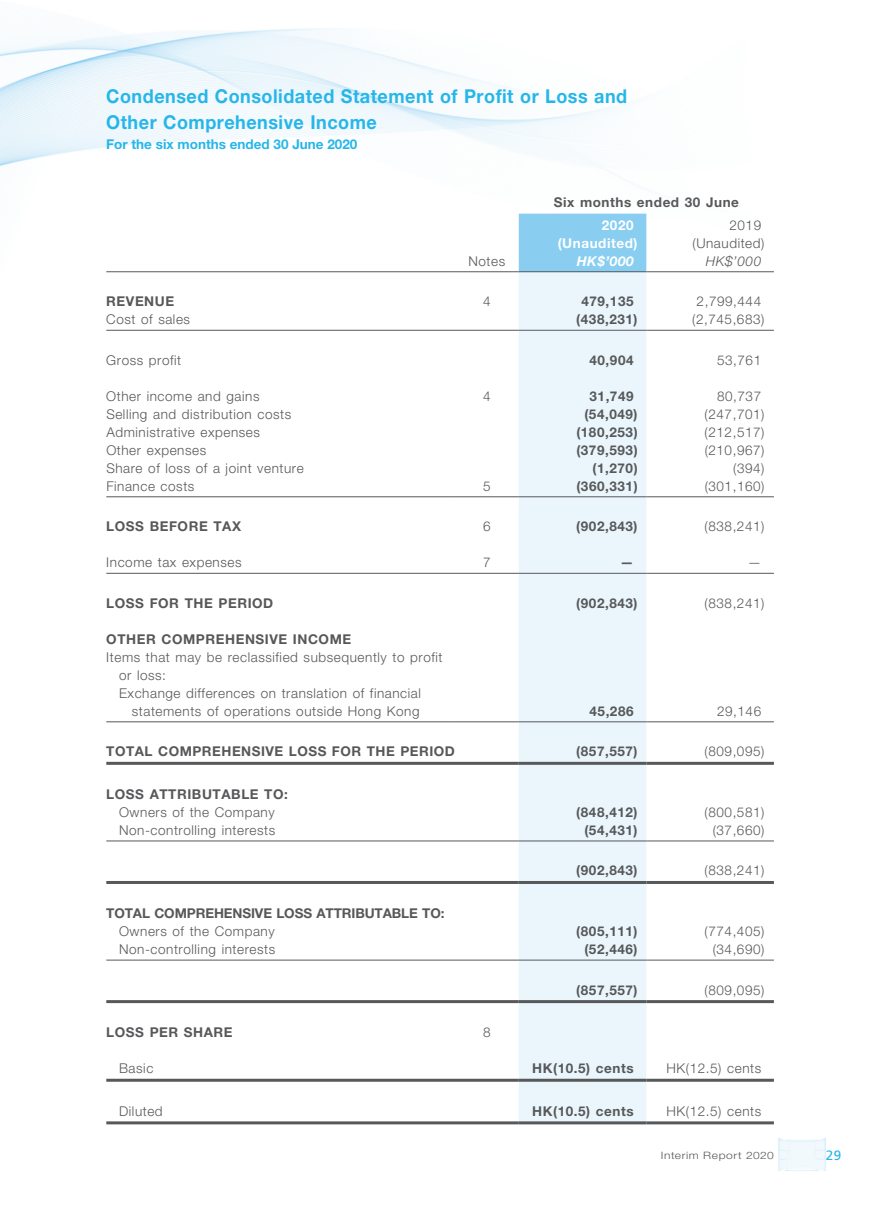
<style>
.page{position:relative;width:893px;height:1212px;background:#fff}
.page>*{position:absolute;margin:0;border:0;box-sizing:border-box;transform-origin:0 0}
.t1{font:700 19.2px/25.5px "Helvetica Neue";letter-spacing:.03em;color:#26b6ea;scale:.94 1}
.t2{font:300 13.5px/18px "Helvetica Neue";letter-spacing:.04em;color:#57585a;text-align:right}
.t3{font:700 13.5px "Helvetica Neue";letter-spacing:.04em;color:#57585a}
.t4{font:700 13.5px "Helvetica Neue";letter-spacing:-.01em;color:#57585a}
.t5{font:700 13.5px "Helvetica Neue";color:#26b6ea}
.t6{font:700 13.5px/18px "Helvetica Neue";letter-spacing:.04em;color:#fff;text-align:right}
.t7{font:italic 700 13.5px "Helvetica Neue";color:#fff}
.t8{font:italic 300 13.5px "Helvetica Neue";color:#57585a}
.t9{font:13.5px "Frutiger";color:#26b6ea}
.t10{font:300 10.2px "Helvetica Neue";letter-spacing:.045em;color:#57585a;scale:1.18 1}
</style>
<div class="page">
<img style="left:0;top:28px;width:774px;height:976px">
<img style="left:778px;top:1138px;width:48px;height:33px">
<div style="left:519px;top:214px;width:127px;height:57px;background:#89cef1"></div>
<div style="left:519px;top:272px;width:127px;height:849px;background:#eaf6fc"></div>
<hr style="left:106px;top:271px;width:349px;height:1px;background:#57585a">
<hr style="left:455px;top:271px;width:64px;height:1px;background:#57585a">
<hr style="left:519px;top:271px;width:127px;height:1px;background:#57585a">
<hr style="left:646px;top:271px;width:128px;height:1px;background:#57585a">
<hr style="left:106px;top:330px;width:349px;height:1px;background:#57585a">
<hr style="left:455px;top:330px;width:64px;height:1px;background:#57585a">
<hr style="left:519px;top:330px;width:127px;height:1px;background:#57585a">
<hr style="left:646px;top:330px;width:128px;height:1px;background:#57585a">
<hr style="left:106px;top:496px;width:349px;height:1px;background:#57585a">
<hr style="left:455px;top:496px;width:64px;height:1px;background:#57585a">
<hr style="left:519px;top:496px;width:127px;height:1px;background:#57585a">
<hr style="left:646px;top:496px;width:128px;height:1px;background:#57585a">
<hr style="left:106px;top:573px;width:349px;height:1px;background:#57585a">
<hr style="left:455px;top:573px;width:64px;height:1px;background:#57585a">
<hr style="left:519px;top:573px;width:127px;height:1px;background:#57585a">
<hr style="left:646px;top:573px;width:128px;height:1px;background:#57585a">
<hr style="left:106px;top:721px;width:349px;height:1px;background:#57585a">
<hr style="left:455px;top:721px;width:64px;height:1px;background:#57585a">
<hr style="left:519px;top:721px;width:127px;height:1px;background:#57585a">
<hr style="left:646px;top:721px;width:128px;height:1px;background:#57585a">
<hr style="left:106px;top:762px;width:349px;height:3px;background:#57585a">
<hr style="left:455px;top:762px;width:64px;height:3px;background:#57585a">
<hr style="left:519px;top:762px;width:127px;height:3px;background:#57585a">
<hr style="left:646px;top:762px;width:128px;height:3px;background:#57585a">
<hr style="left:106px;top:840px;width:349px;height:1px;background:#57585a">
<hr style="left:455px;top:840px;width:64px;height:1px;background:#57585a">
<hr style="left:519px;top:840px;width:127px;height:1px;background:#57585a">
<hr style="left:646px;top:840px;width:128px;height:1px;background:#57585a">
<hr style="left:106px;top:881px;width:349px;height:3px;background:#57585a">
<hr style="left:455px;top:881px;width:64px;height:3px;background:#57585a">
<hr style="left:519px;top:881px;width:127px;height:3px;background:#57585a">
<hr style="left:646px;top:881px;width:128px;height:3px;background:#57585a">
<hr style="left:106px;top:960px;width:349px;height:1px;background:#57585a">
<hr style="left:455px;top:960px;width:64px;height:1px;background:#57585a">
<hr style="left:519px;top:960px;width:127px;height:1px;background:#57585a">
<hr style="left:646px;top:960px;width:128px;height:1px;background:#57585a">
<hr style="left:106px;top:1000px;width:349px;height:3px;background:#57585a">
<hr style="left:455px;top:1000px;width:64px;height:3px;background:#57585a">
<hr style="left:519px;top:1000px;width:127px;height:3px;background:#57585a">
<hr style="left:646px;top:1000px;width:128px;height:3px;background:#57585a">
<hr style="left:106px;top:1079px;width:349px;height:3px;background:#57585a">
<hr style="left:455px;top:1079px;width:64px;height:3px;background:#57585a">
<hr style="left:519px;top:1079px;width:127px;height:3px;background:#57585a">
<hr style="left:646px;top:1079px;width:128px;height:3px;background:#57585a">
<hr style="left:106px;top:1121px;width:349px;height:3px;background:#57585a">
<hr style="left:455px;top:1121px;width:64px;height:3px;background:#57585a">
<hr style="left:519px;top:1121px;width:127px;height:3px;background:#57585a">
<hr style="left:646px;top:1121px;width:128px;height:3px;background:#57585a">
<h1 class="t1" style="left:106px;top:83px;width:556px">Condensed Consolidated Statement of Profit or Loss and<br>Other Comprehensive Income</h1>
<p class="t5" style="left:106px;top:136px;width:253px">For the six months ended 30 June 2020</p>
<p class="t3" style="left:554px;top:194px;width:187px">Six months ended 30 June</p>
<p class="t6" style="left:558px;top:216px;width:81px">2020 (Unaudited)</p>
<p class="t2" style="left:692px;top:216px;width:73px">2019 (Unaudited)</p>
<p class="t2" style="left:468px;top:252px;width:38px">Notes</p>
<p class="t7" style="left:577px;top:252px;width:58px">HK$’000</p>
<p class="t8" style="left:706px;top:253px;width:57px">HK$’000</p>
<p class="t3" style="left:106px;top:293px;width:69px">REVENUE</p>
<p class="t2" style="left:483px;top:292px;width:9px">4</p>
<p class="t3" style="left:581px;top:293px;width:54px">479,135</p>
<p class="t2" style="left:697px;top:292px;width:66px">2,799,444</p>
<p class="t2" style="left:106px;top:310px;width:85px">Cost of sales</p>
<p class="t3" style="left:576px;top:311px;width:63px">(438,231)</p>
<p class="t2" style="left:692px;top:310px;width:74px">(2,745,683)</p>
<p class="t2" style="left:106px;top:351px;width:76px">Gross profit</p>
<p class="t3" style="left:589px;top:352px;width:46px">40,904</p>
<p class="t2" style="left:717px;top:351px;width:46px">53,761</p>
<p class="t2" style="left:106px;top:387px;width:155px">Other income and gains</p>
<p class="t2" style="left:483px;top:387px;width:9px">4</p>
<p class="t3" style="left:589px;top:388px;width:46px">31,749</p>
<p class="t2" style="left:717px;top:387px;width:46px">80,737</p>
<p class="t2" style="left:106px;top:405px;width:186px">Selling and distribution costs</p>
<p class="t3" style="left:584px;top:406px;width:55px">(54,049)</p>
<p class="t2" style="left:705px;top:405px;width:61px">(247,701)</p>
<p class="t2" style="left:106px;top:423px;width:155px">Administrative expenses</p>
<p class="t3" style="left:576px;top:423px;width:63px">(180,253)</p>
<p class="t2" style="left:705px;top:423px;width:61px">(212,517)</p>
<p class="t2" style="left:106px;top:441px;width:101px">Other expenses</p>
<p class="t3" style="left:576px;top:441px;width:63px">(379,593)</p>
<p class="t2" style="left:705px;top:441px;width:61px">(210,967)</p>
<p class="t2" style="left:106px;top:459px;width:199px">Share of loss of a joint venture</p>
<p class="t3" style="left:592px;top:459px;width:47px">(1,270)</p>
<p class="t2" style="left:733px;top:459px;width:33px">(394)</p>
<p class="t2" style="left:106px;top:477px;width:90px">Finance costs</p>
<p class="t2" style="left:483px;top:477px;width:9px">5</p>
<p class="t3" style="left:576px;top:477px;width:63px">(360,331)</p>
<p class="t2" style="left:705px;top:477px;width:61px">(301,160)</p>
<p class="t3" style="left:106px;top:518px;width:136px">LOSS BEFORE TAX</p>
<p class="t2" style="left:483px;top:517px;width:9px">6</p>
<p class="t3" style="left:576px;top:518px;width:63px">(902,843)</p>
<p class="t2" style="left:705px;top:517px;width:61px">(838,241)</p>
<p class="t2" style="left:106px;top:553px;width:137px">Income tax expenses</p>
<p class="t2" style="left:483px;top:553px;width:9px">7</p>
<p class="t3" style="left:620px;top:554px;width:15px">—</p>
<p class="t2" style="left:748px;top:553px;width:15px">—</p>
<p class="t3" style="left:106px;top:595px;width:168px">LOSS FOR THE PERIOD</p>
<p class="t3" style="left:576px;top:595px;width:63px">(902,843)</p>
<p class="t2" style="left:705px;top:594px;width:61px">(838,241)</p>
<p class="t3" style="left:106px;top:631px;width:246px">OTHER COMPREHENSIVE INCOME</p>
<p class="t2" style="left:106px;top:648px;width:338px">Items that may be reclassified subsequently to profit</p>
<p class="t2" style="left:119px;top:666px;width:48px">or loss:</p>
<p class="t2" style="left:119px;top:684px;width:303px">Exchange differences on translation of financial</p>
<p class="t2" style="left:132px;top:702px;width:289px">statements of operations outside Hong Kong</p>
<p class="t3" style="left:589px;top:702px;width:46px">45,286</p>
<p class="t2" style="left:717px;top:702px;width:46px">29,146</p>
<p class="t3" style="left:106px;top:743px;width:350px">TOTAL COMPREHENSIVE LOSS FOR THE PERIOD</p>
<p class="t3" style="left:576px;top:743px;width:63px">(857,557)</p>
<p class="t2" style="left:705px;top:742px;width:61px">(809,095)</p>
<p class="t3" style="left:106px;top:786px;width:183px">LOSS ATTRIBUTABLE TO:</p>
<p class="t2" style="left:119px;top:803px;width:157px">Owners of the Company</p>
<p class="t3" style="left:576px;top:804px;width:63px">(848,412)</p>
<p class="t2" style="left:705px;top:803px;width:61px">(800,581)</p>
<p class="t2" style="left:119px;top:821px;width:158px">Non-controlling interests</p>
<p class="t3" style="left:584px;top:822px;width:55px">(54,431)</p>
<p class="t2" style="left:713px;top:821px;width:53px">(37,660)</p>
<p class="t3" style="left:576px;top:862px;width:63px">(902,843)</p>
<p class="t2" style="left:705px;top:861px;width:61px">(838,241)</p>
<p class="t4" style="left:106px;top:905px;width:340px">TOTAL COMPREHENSIVE LOSS ATTRIBUTABLE TO:</p>
<p class="t2" style="left:119px;top:922px;width:157px">Owners of the Company</p>
<p class="t3" style="left:576px;top:923px;width:63px">(805,111)</p>
<p class="t2" style="left:705px;top:922px;width:61px">(774,405)</p>
<p class="t2" style="left:119px;top:940px;width:158px">Non-controlling interests</p>
<p class="t3" style="left:584px;top:941px;width:55px">(52,446)</p>
<p class="t2" style="left:713px;top:940px;width:53px">(34,690)</p>
<p class="t3" style="left:576px;top:981px;width:63px">(857,557)</p>
<p class="t2" style="left:705px;top:980px;width:61px">(809,095)</p>
<p class="t3" style="left:106px;top:1024px;width:128px">LOSS PER SHARE</p>
<p class="t2" style="left:483px;top:1023px;width:9px">8</p>
<p class="t2" style="left:119px;top:1059px;width:36px">Basic</p>
<p class="t3" style="left:532px;top:1060px;width:103px">HK(10.5) cents</p>
<p class="t2" style="left:667px;top:1059px;width:96px">HK(12.5) cents</p>
<p class="t2" style="left:119px;top:1102px;width:45px">Diluted</p>
<p class="t3" style="left:532px;top:1103px;width:103px">HK(10.5) cents</p>
<p class="t2" style="left:667px;top:1102px;width:96px">HK(12.5) cents</p>
<p class="t10" style="left:661px;top:1149px;width:97px">Interim Report 2020</p>
<p class="t9" style="left:826px;top:1147px;width:17px">29</p>
</div>
